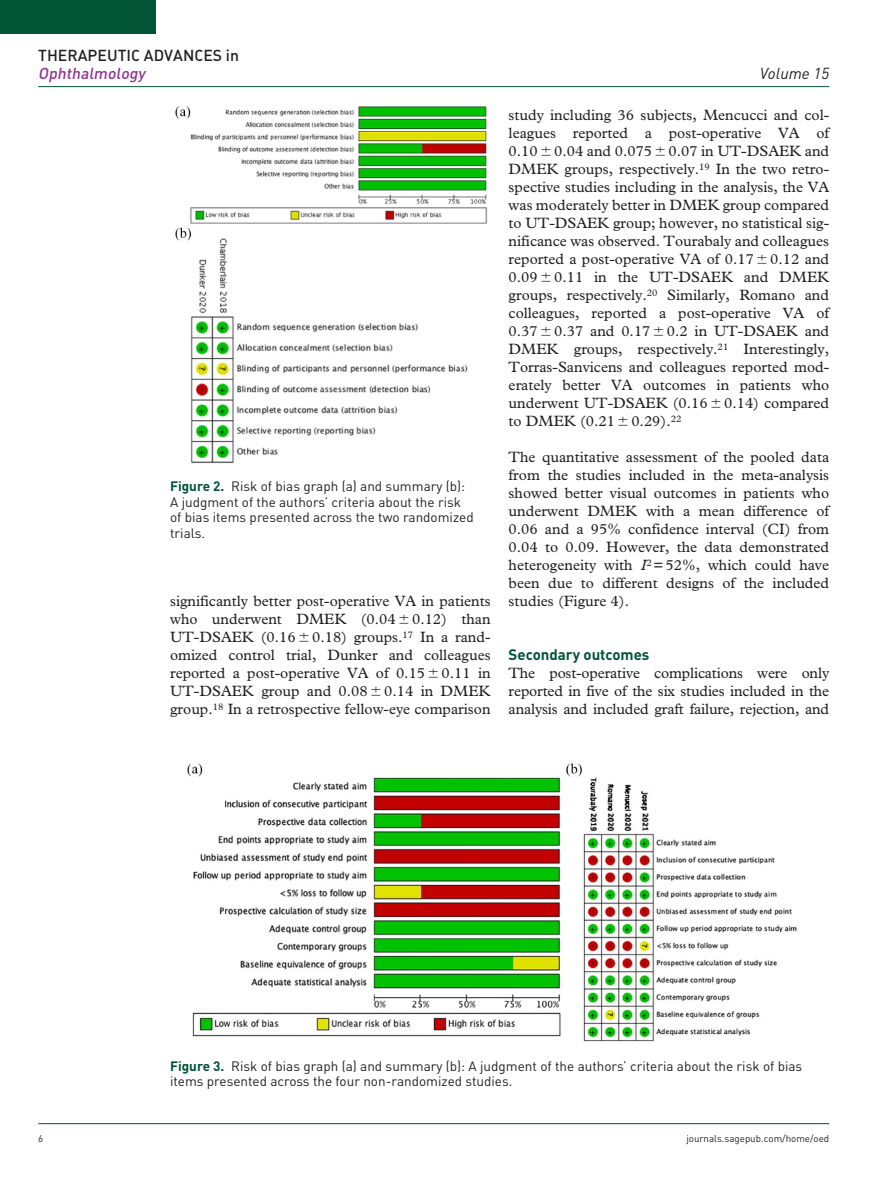
<style>
.page{position:relative;width:893px;height:1191px;background:#fff}
.page>*{position:absolute;margin:0;border:0;box-sizing:border-box;transform-origin:0 0}
.t1{font:15.75px "DIN Medium Alternate";color:#231f20}
.t2{font:italic 15.75px "DIN Medium Alternate";color:#903393}
.t3{font:italic 15.75px "DIN";color:#231f20}
.t4{font:15px/18px "Plantin Std";color:#231f20;text-align:justify}
.t5{font:700 15px "DIN";color:#015436}
.t6{font:13.5px/15.8px "DIN";color:#231f20}
.t7{font:9.75px "DIN";color:#231f20}
.s1{font-weight:700;color:#015436}
.s2{font-style:italic}
</style>
<div class="page">
<hr style="left:38px;top:86px;width:791px;height:1px;background:#015436">
<hr style="left:38px;top:1123px;width:791px;height:1px;background:#015436">
<div style="left:0;top:0;width:155px;height:34px;background:#015436"></div>
<img style="left:175px;top:106px;width:313px;height:357px">
<img style="left:187px;top:763px;width:610px;height:279px">
<p class="t1" style="left:38px;top:45px;width:202px">THERAPEUTIC ADVANCES IN</p>
<p class="t2" style="left:38px;top:63px;width:108px">Ophthalmology</p>
<p class="t6" style="left:170px;top:478px;width:305px"><span class="s1">Figure 2.</span> Risk of bias graph (a) and summary (b):<br>A judgment of the authors’ criteria about the risk of bias items presented across the two randomized trials.</p>
<p class="t4" style="left:170px;top:592px;width:322px">significantly better post-operative VA in patients who underwent DMEK (0.04 0.12) than UT-DSAEK (0.16 0.18) groups.<sup>17</sup> In a rand&shy;omized control trial, Dunker and colleagues reported a post-operative VA of 0.15 0.11 in UT-DSAEK group and 0.08 0.14 in DMEK group.<sup>18</sup> In a retrospective fellow-eye comparison</p>
<p class="t3" style="left:760px;top:63px;width:71px">Volume 15</p>
<p class="t4" style="left:509px;top:106px;width:322px">study including 36 subjects, Mencucci and col&shy;leagues reported a post-operative VA of 0.10 0.04 and 0.075 0.07 in UT-DSAEK and DMEK groups, respectively.<sup>19</sup> In the two retro&shy;spective studies including in the analysis, the VA was moderately better in DMEK group compared to UT-DSAEK group; however, no statistical sig&shy;nificance was observed. Tourabaly and colleagues reported a post-operative VA of 0.17 0.12 and 0.09 0.11 in the UT-DSAEK and DMEK groups, respectively.<sup>20</sup> Similarly, Romano and colleagues, reported a post-operative VA of 0.37 0.37 and 0.17 0.2 in UT-DSAEK and DMEK groups, respectively.<sup>21</sup> Interestingly, Torras-Sanvicens and colleagues reported mod&shy;erately better VA outcomes in patients who underwent UT-DSAEK (0.16 0.14) compared to DMEK (0.21 0.29).<sup>22</sup></p>
<p class="t4" style="left:509px;top:448px;width:322px">The quantitative assessment of the pooled data from the studies included in the meta-analysis showed better visual outcomes in patients who underwent DMEK with a mean difference of 0.06 and a 95% confidence interval (CI) from 0.04 to 0.09. However, the data demonstrated heterogeneity with <span class="s2">I</span><sup>2</sup> =52%, which could have been due to different designs of the included studies (Figure 4).</p>
<p class="t5" style="left:509px;top:645px;width:142px">Secondary outcomes</p>
<p class="t4" style="left:509px;top:664px;width:322px">The post-operative complications were only reported in five of the six studies included in the analysis and included graft failure, rejection, and</p>
<p class="t6" style="left:170px;top:1057px;width:634px"><span class="s1">Figure 3.</span> Risk of bias graph (a) and summary (b): A judgment of the authors’ criteria about the risk of bias items presented across the four non-randomized studies.</p>
<p class="t7" style="left:38px;top:1132px;width:7px">6</p>
<p class="t7" style="left:686px;top:1132px;width:144px">journals.sagepub.com/home/oed</p>
</div>
